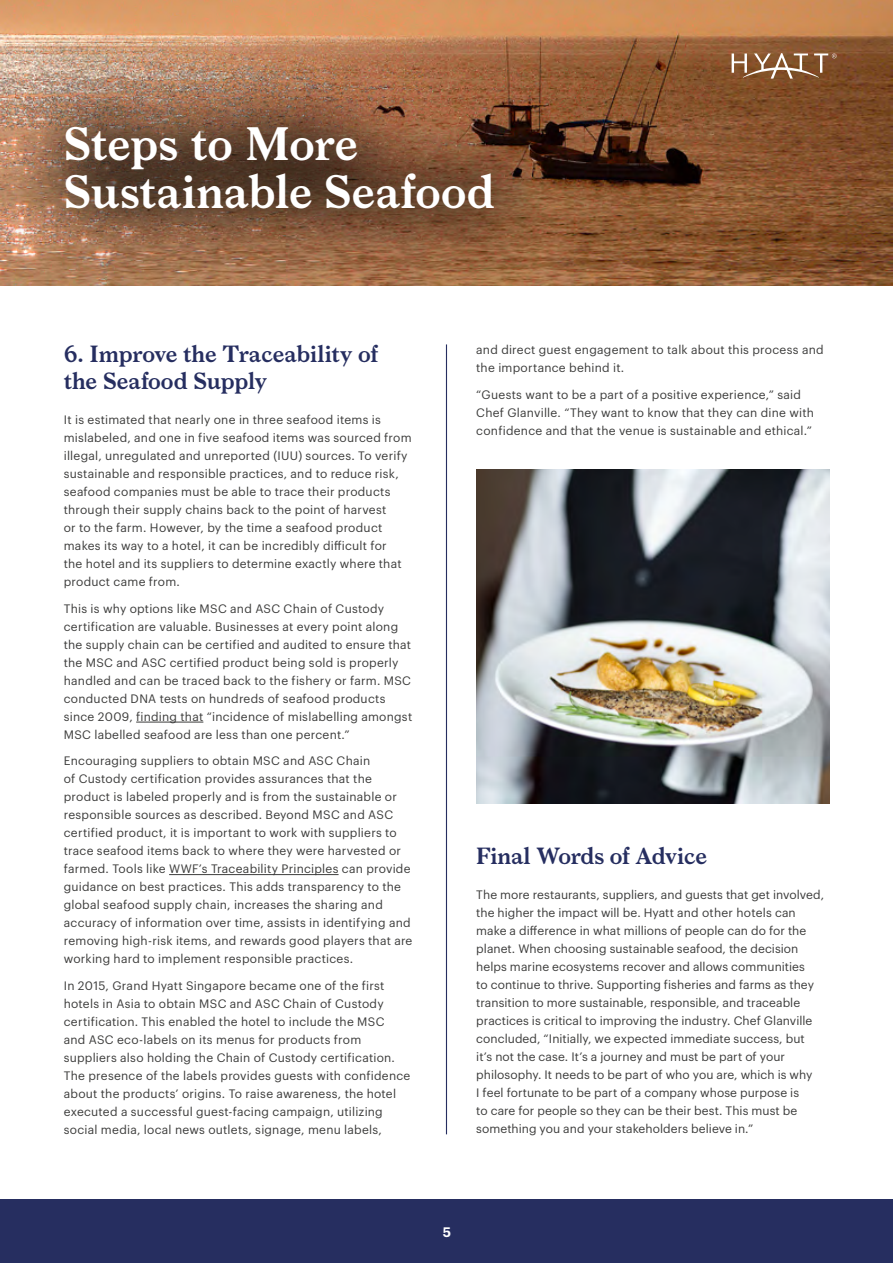
<style>
.page{position:relative;width:893px;height:1263px;background:#fff}
.page>*{position:absolute;margin:0;border:0;box-sizing:border-box;transform-origin:0 0}
.t1{font:45px/48px "Larish Neue";color:#fff}
.t2{font:22.5px/27px "Larish Neue";letter-spacing:-.01em;color:#262e60}
.t3{font:600 13.5px "Graphik";color:#fff}
.t4{font:12px/18px "Graphik";letter-spacing:.015em;color:#3c3c3b}
</style>
<div class="page">
<hr style="left:136px;top:722px;width:67px;height:1px;background:#3c3c3b">
<hr style="left:169px;top:874px;width:170px;height:1px;background:#3c3c3b">
<div style="left:0;top:1199px;width:893px;height:64px;background:#262e60"></div>
<hr style="left:446px;top:344px;width:1px;height:790px;background:#262e60">
<img style="left:476px;top:470px;width:353px;height:333px">
<img style="left:0;top:0;width:893px;height:286px">
<div style="left:2px;top:58px;width:563px;height:220px;background:#000;opacity:.7"></div>
<svg style="left:732px;top:53px;width:105px;height:26px;background:#9b7455"></svg>
<p class="t1" style="left:64px;top:121px;width:432px">Steps to More<br>Sustainable Seafood</p>
<p class="t2" style="left:64px;top:341px;width:316px">6. Improve the Traceability of the Seafood Supply</p>
<p class="t4" style="left:64px;top:410px;width:349px">It is estimated that nearly one in three seafood items is mislabeled, and one in five seafood items was sourced from illegal, unregulated and unreported (IUU) sources. To verify sustainable and responsible practices, and to reduce risk, seafood companies must be able to trace their products through their supply chains back to the point of harvest<br>or to the farm. However, by the time a seafood product makes its way to a hotel, it can be incredibly difficult for<br>the hotel and its suppliers to determine exactly where that product came from.</p>
<p class="t4" style="left:64px;top:598px;width:350px">This is why options like MSC and ASC Chain of Custody certification are valuable. Businesses at every point along the supply chain can be certified and audited to ensure that the MSC and ASC certified product being sold is properly handled and can be traced back to the fishery or farm. MSC conducted DNA tests on hundreds of seafood products since 2009, finding that “incidence of mislabelling amongst MSC labelled seafood are less than one percent.”</p>
<p class="t4" style="left:64px;top:751px;width:350px">Encouraging suppliers to obtain MSC and ASC Chain<br>of Custody certification provides assurances that the product is labeled properly and is from the sustainable or responsible sources as described. Beyond MSC and ASC certified product, it is important to work with suppliers to trace seafood items back to where they were harvested or farmed. Tools like WWF’s Traceability Principles can provide guidance on best practices. This adds transparency to the global seafood supply chain, increases the sharing and accuracy of information over time, assists in identifying and removing high-risk items, and rewards good players that are working hard to implement responsible practices.</p>
<p class="t4" style="left:64px;top:975px;width:348px">In 2015, Grand Hyatt Singapore became one of the first hotels in Asia to obtain MSC and ASC Chain of Custody certification. This enabled the hotel to include the MSC<br>and ASC eco-labels on its menus for products from suppliers also holding the Chain of Custody certification.<br>The presence of the labels provides guests with confidence about the products’ origins. To raise awareness, the hotel executed a successful guest-facing campaign, utilizing social media, local news outlets, signage, menu labels,</p>
<p class="t4" style="left:476px;top:340px;width:349px">and direct guest engagement to talk about this process and the importance behind it.</p>
<p class="t4" style="left:476px;top:384px;width:339px">“Guests want to be a part of a positive experience,” said<br>Chef Glanville. “They want to know that they can dine with confidence and that the venue is sustainable and ethical.”</p>
<p class="t2" style="left:476px;top:843px;width:232px">Final Words of Advice</p>
<p class="t4" style="left:476px;top:885px;width:349px">The more restaurants, suppliers, and guests that get involved, the higher the impact will be. Hyatt and other hotels can make a difference in what millions of people can do for the planet. When choosing sustainable seafood, the decision helps marine ecosystems recover and allows communities<br>to continue to thrive. Supporting fisheries and farms as they transition to more sustainable, responsible, and traceable practices is critical to improving the industry. Chef Glanville concluded, “Initially, we expected immediate success, but<br>it’s not the case. It’s a journey and must be part of your philosophy. It needs to be part of who you are, which is why<br>I feel fortunate to be part of a company whose purpose is<br>to care for people so they can be their best. This must be something you and your stakeholders believe in.”</p>
<p class="t3" style="left:443px;top:1221px;width:10px">5</p>
</div>
